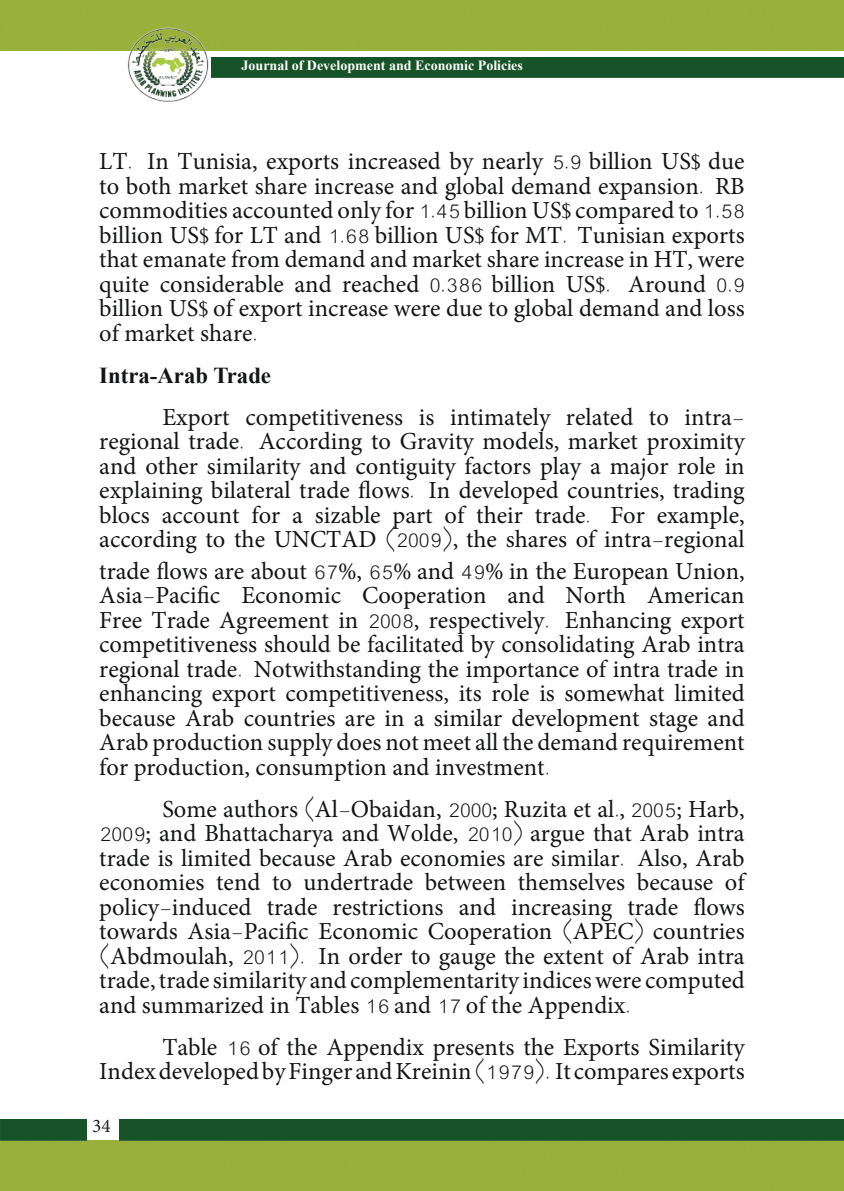
<style>
.page{position:relative;width:844px;height:1191px;background:#fff}
.page>*{position:absolute;margin:0;border:0;box-sizing:border-box;transform-origin:0 0}
.t1{font:24.5px/24.5px "Minion Pro";color:#131415}
.t2{font:700 22.75px "Times New Roman";color:#131415}
.t3{font:19.25px "Minion Pro";color:#241f1f}
.t4{font:700 14px "Times New Roman";color:#fffffb}
.s1{font-family:"GEMB Farasha";font-weight:300}
</style>
<div class="page">
<div style="left:0;top:1140px;width:843px;height:51px;background:#99b03a"></div>
<div style="left:119px;top:1119px;width:724px;height:21px;background:#165328"></div>
<div style="left:0;top:1119px;width:87px;height:21px;background:#165328"></div>
<div style="left:0;top:0;width:843px;height:51px;background:#99b03a"></div>
<div style="left:222px;top:57px;width:621px;height:21px;background:#165328"></div>
<img style="left:114px;top:21px;width:108px;height:81px">
<p class="t4" style="left:241px;top:56px;width:283px">Journal of Development and Economic Policies</p>
<p class="t1" style="left:147px;top:149px;width:599px">In Tunisia, exports increased by nearly <span class="s1">5.9</span> billion US<span class="s1">$</span> due</p>
<p class="t1" style="left:99px;top:149px;width:35px">LT<span class="s1">.</span></p>
<p class="t1" style="left:99px;top:174px;width:606px">to both market share increase and global demand expansion<span class="s1">.</span></p>
<p class="t1" style="left:99px;top:198px;width:646px">commodities accounted only for <span class="s1">1.45</span>billion US<span class="s1">$</span>compared to <span class="s1">1.58</span></p>
<p class="t1" style="left:99px;top:223px;width:646px">billion US<span class="s1">$</span> for LT and <span class="s1">1.68</span> billion US<span class="s1">$</span> for MT<span class="s1">.</span> Tunisian exports</p>
<p class="t1" style="left:99px;top:247px;width:646px">that emanate from demand and market share increase in HT, were</p>
<p class="t1" style="left:628px;top:272px;width:118px">Around <span class="s1">0.9</span></p>
<p class="t1" style="left:714px;top:174px;width:31px">RB</p>
<p class="t1" style="left:99px;top:272px;width:646px">quite considerable and reached <span class="s1">0.386</span> billion US<span class="s1">$.<br></span>billion US<span class="s1">$</span> of export increase were due to global demand and loss of market share<span class="s1">.</span></p>
<p class="t2" style="left:99px;top:359px;width:173px">Intra-Arab Trade</p>
<p class="t1" style="left:450px;top:405px;width:102px">intimately</p>
<p class="t1" style="left:566px;top:405px;width:69px">related</p>
<p class="t1" style="left:99px;top:392px;width:646px;line-height:49px;text-indent:63px">Export<br>and other similarity and contiguity factors play a major role in</p>
<p class="t1" style="left:428px;top:478px;width:317px">In developed countries, trading</p>
<p class="t1" style="left:245px;top:405px;width:159px">competitiveness</p>
<p class="t1" style="left:419px;top:405px;width:17px">is</p>
<p class="t1" style="left:684px;top:405px;width:62px">intra<span class="s1">-</span></p>
<p class="t1" style="left:648px;top:405px;width:21px">to</p>
<p class="t1" style="left:99px;top:429px;width:146px">regional trade<span class="s1">.</span></p>
<p class="t1" style="left:258px;top:429px;width:487px">According to Gravity models, market proximity</p>
<p class="t1" style="left:99px;top:466px;width:646px;line-height:49px">explaining bilateral trade flows<span class="s1">.<br></span>according to the UNCTAD <span class="s1">(2009</span> ,<span class="s1">)</span> the shares of intra<span class="s1">-</span>regional</p>
<p class="t1" style="left:99px;top:503px;width:52px">blocs</p>
<p class="t1" style="left:251px;top:503px;width:30px">for</p>
<p class="t1" style="left:315px;top:503px;width:67px">sizable</p>
<p class="t1" style="left:444px;top:503px;width:21px">of</p>
<p class="t1" style="left:476px;top:503px;width:48px">their</p>
<p class="t1" style="left:534px;top:503px;width:57px">trade<span class="s1">.</span></p>
<p class="t1" style="left:656px;top:503px;width:89px">example,</p>
<p class="t1" style="left:610px;top:503px;width:36px">For</p>
<p class="t1" style="left:162px;top:503px;width:79px">account</p>
<p class="t1" style="left:392px;top:503px;width:42px">part</p>
<p class="t1" style="left:292px;top:503px;width:12px">a</p>
<p class="t1" style="left:99px;top:546px;width:646px;line-height:49px;text-align:right">trade flows are about <span class="s1">67</span>%, <span class="s1">65</span>% and <span class="s1">49</span>% in the European Union,<br>Enhancing export</p>
<p class="t1" style="left:99px;top:583px;width:122px">Asia<span class="s1">-</span>Pacific</p>
<p class="t1" style="left:507px;top:583px;width:39px">and</p>
<p class="t1" style="left:565px;top:583px;width:62px">North</p>
<p class="t1" style="left:362px;top:583px;width:126px">Cooperation</p>
<p class="t1" style="left:647px;top:583px;width:99px">American</p>
<p class="t1" style="left:241px;top:583px;width:101px">Economic</p>
<p class="t1" style="left:99px;top:608px;width:451px">Free Trade Agreement in <span class="s1">2008</span>, respectively<span class="s1">.</span></p>
<p class="t1" style="left:99px;top:632px;width:646px">competitiveness should be facilitated by consolidating Arab intra</p>
<p class="t1" style="left:254px;top:657px;width:492px">Notwithstanding the importance of intra trade in</p>
<p class="t1" style="left:99px;top:657px;width:646px">regional trade<span class="s1">.<br></span>enhancing export competitiveness, its role is somewhat limited because Arab countries are in a similar development stage and Arab production supply does not meet all the demand requirement for production, consumption and investment<span class="s1">.</span></p>
<p class="t1" style="left:99px;top:821px;width:646px"><span class="s1">2009</span>; and Bhattacharya and Wolde, <span class="s1">2010)</span> argue that Arab intra</p>
<p class="t1" style="left:162px;top:784px;width:583px;line-height:49px;text-align:right">Some authors <span class="s1">(</span>Al<span class="s1">-</span>Obaidan, <span class="s1">2000</span>; Ruzita et al<span class="s1">.</span>, <span class="s1">2005</span>; Harb,<br>Also, Arab</p>
<p class="t1" style="left:99px;top:846px;width:526px">trade is limited because Arab economies are similar<span class="s1">.</span></p>
<p class="t1" style="left:99px;top:870px;width:107px">economies</p>
<p class="t1" style="left:216px;top:870px;width:46px">tend</p>
<p class="t1" style="left:272px;top:870px;width:21px">to</p>
<p class="t1" style="left:303px;top:870px;width:111px">undertrade</p>
<p class="t1" style="left:424px;top:870px;width:83px">between</p>
<p class="t1" style="left:517px;top:870px;width:109px">themselves</p>
<p class="t1" style="left:636px;top:870px;width:78px">because</p>
<p class="t1" style="left:724px;top:870px;width:21px">of</p>
<p class="t1" style="left:99px;top:895px;width:154px">policy<span class="s1">-</span>induced</p>
<p class="t1" style="left:99px;top:919px;width:646px">towards Asia<span class="s1">-</span>Pacific Economic Cooperation <span class="s1">(</span>APEC<span class="s1">)</span> countries</p>
<p class="t1" style="left:318px;top:944px;width:427px">In order to gauge the extent of Arab intra</p>
<p class="t1" style="left:266px;top:895px;width:52px">trade</p>
<p class="t1" style="left:458px;top:895px;width:39px">and</p>
<p class="t1" style="left:627px;top:895px;width:52px">trade</p>
<p class="t1" style="left:693px;top:895px;width:53px">flows</p>
<p class="t1" style="left:332px;top:895px;width:112px">restrictions</p>
<p class="t1" style="left:511px;top:895px;width:103px">increasing</p>
<p class="t1" style="left:99px;top:944px;width:646px"><span class="s1">(</span>Abdmoulah, <span class="s1">2011 .) </span>trade,tradesimilarityandcomplementarityindiceswerecomputed and summarized in Tables <span class="s1">16</span> and <span class="s1">17</span> of the Appendix<span class="s1">.</span></p>
<p class="t1" style="left:99px;top:1035px;width:646px;text-align:right">Table <span class="s1">16</span> of the Appendix presents the Exports Similarity<br>IndexdevelopedbyFingerandKreinin<span class="s1">(1979</span> I t<span class="s1">.)</span> comparesexports</p>
<p class="t3" style="left:92px;top:1113px;width:20px">34</p>
</div>
